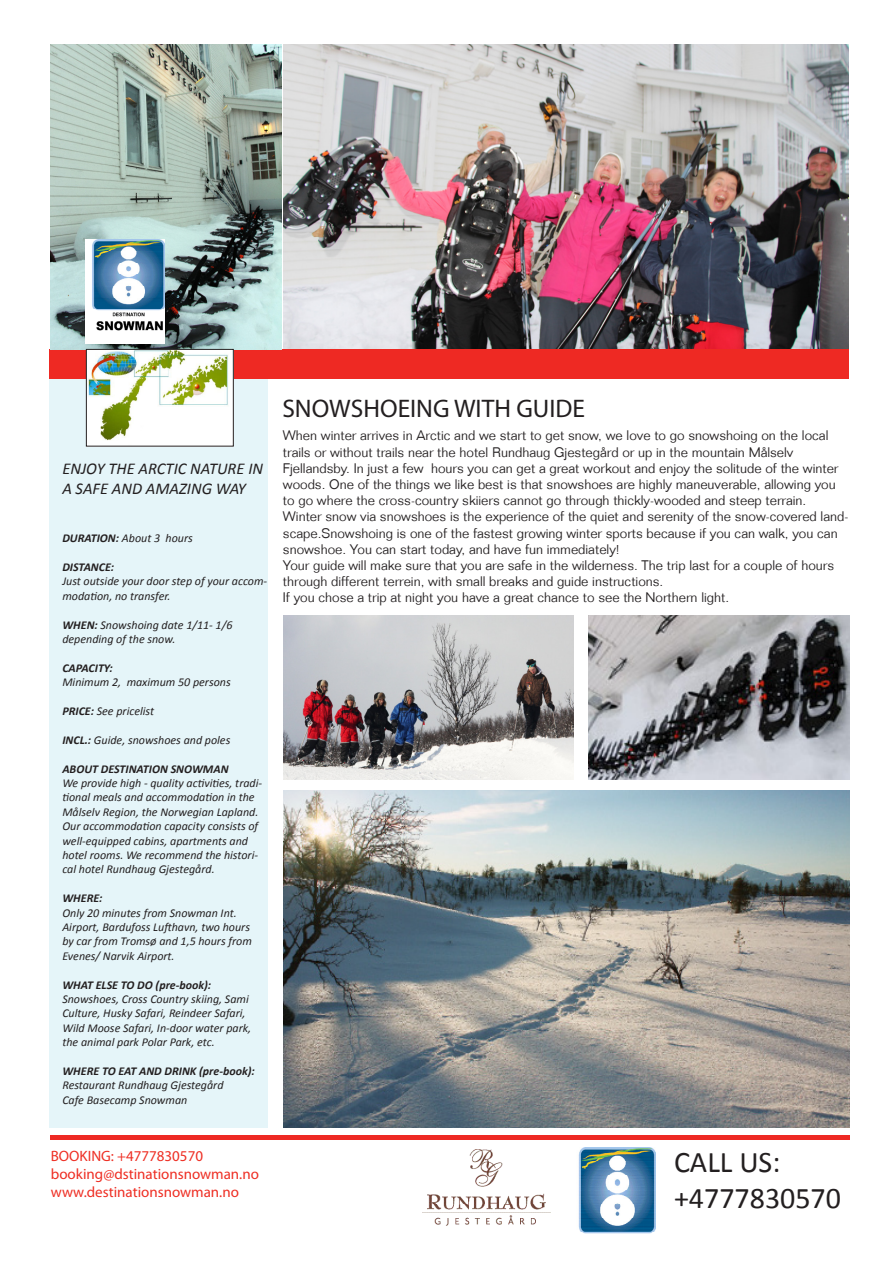
<style>
.page{position:relative;width:893px;height:1263px;background:#fff}
.page>*{position:absolute;margin:0;border:0;box-sizing:border-box;transform-origin:0 0}
.t1{font:30px/36px "Calibri";color:#231f20}
.t2{font:25.5px "Myriad Pro";color:#231f20}
.t3{font:italic 16.5px/19.8px "Calibri";color:#231f20}
.t4{font:15px/18px "Myriad Pro";color:#ee2e23}
.t5{font:300 13.5px/16.2px "Folio Std";color:#231f20}
.t6{font:italic 12px/14.4px "Calibri";color:#231f20}
.t7{font:italic 700 12px "Calibri";color:#231f20}
.s1{font-weight:700}
</style>
<div class="page">
<div style="left:50px;top:354px;width:218px;height:774px;background:#e5f5f9"></div>
<div style="left:50px;top:349px;width:799px;height:29px;background:#ee2923"></div>
<div style="left:50px;top:1135px;width:799px;height:5px;background:#ee2923"></div>
<img style="left:422px;top:1150px;width:129px;height:76px">
<img style="left:578px;top:1147px;width:77px;height:87px">
<img style="left:283px;top:791px;width:567px;height:337px">
<img style="left:51px;top:45px;width:230px;height:304px">
<img style="left:86px;top:240px;width:78px;height:103px">
<img style="left:283px;top:44px;width:565px;height:305px">
<img style="left:588px;top:615px;width:262px;height:164px">
<img style="left:88px;top:351px;width:144px;height:93px">
<div style="left:86px;top:349px;width:148px;height:97px;border:1px solid #231f20"></div>
<img style="left:283px;top:615px;width:290px;height:164px">
<p class="t3" style="left:62px;top:458px;width:202px">ENJOY THE ARCTIC NATURE IN<br>A SAFE AND AMAZING WAY</p>
<p class="t6" style="left:62px;top:530px;width:132px"><span class="s1">DURATION:</span> About 3 hours</p>
<p class="t6" style="left:62px;top:559px;width:206px"><span class="s1">DISTANCE:<br></span>Just outside your door step of your accom&shy;modation, no transfer.</p>
<p class="t6" style="left:62px;top:617px;width:172px"><span class="s1">WHEN:</span> Snowshoing date 1/11- 1/6 depending of the snow.</p>
<p class="t6" style="left:62px;top:660px;width:170px"><span class="s1">CAPACITY:<br></span>Minimum 2, maximum 50 persons</p>
<p class="t6" style="left:62px;top:703px;width:93px"><span class="s1">PRICE:</span> See pricelist</p>
<p class="t6" style="left:62px;top:732px;width:170px"><span class="s1">INCL.:</span> Guide, snowshoes and poles</p>
<p class="t7" style="left:62px;top:761px;width:168px">ABOUT DESTINATION SNOWMAN</p>
<p class="t6" style="left:62px;top:775px;width:201px">We provide high - quality activities, tradi&shy;tional meals and accommodation in the Målselv Region, the Norwegian Lapland.<br>Our accommodation capacity consists of well-equipped cabins, apartments and hotel rooms. We recommend the histori&shy;cal hotel Rundhaug Gjestegård.</p>
<p class="t7" style="left:62px;top:891px;width:42px">WHERE:</p>
<p class="t6" style="left:62px;top:905px;width:191px">Only 20 minutes from Snowman Int.<br>Airport, Bardufoss Lufthavn, two hours by car from Tromsø and 1,5 hours from Evenes/ Narvik Airport.</p>
<p class="t7" style="left:62px;top:977px;width:150px">WHAT ELSE TO DO (pre-book):</p>
<p class="t6" style="left:62px;top:991px;width:190px">Snowshoes, Cross Country skiing, Sami Culture, Husky Safari, Reindeer Safari, Wild Moose Safari, In-door water park, the animal park Polar Park, etc.</p>
<p class="t7" style="left:62px;top:1063px;width:194px">WHERE TO EAT AND DRINK (pre-book):</p>
<p class="t6" style="left:62px;top:1078px;width:163px">Restaurant Rundhaug Gjestegård<br>Cafe Basecamp Snowman</p>
<p class="t2" style="left:282px;top:393px;width:304px">SNOWSHOEING WITH GUIDE</p>
<p class="t5" style="left:283px;top:428px;width:547px">When winter arrives in Arctic and we start to get snow, we love to go snowshoing on the local trails or without trails near the hotel Rundhaug Gjestegård or up in the mountain Målselv</p>
<p class="t5" style="left:283px;top:460px;width:557px">Fjellandsby. In just a few hours you can get a great workout and enjoy the solitude of the winter woods. One of the things we like best is that snowshoes are highly maneuverable, allowing you to go where the cross-country skiiers cannot go through thickly-wooded and steep terrain.</p>
<p class="t5" style="left:283px;top:509px;width:567px">Winter snow via snowshoes is the experience of the quiet and serenity of the snow-covered land&shy;scape.Snowshoing is one of the fastest growing winter sports because if you can walk, you can</p>
<p class="t5" style="left:283px;top:541px;width:338px">snowshoe. You can start today, and have fun immediately!</p>
<p class="t5" style="left:283px;top:557px;width:553px">Your guide will make sure that you are safe in the wilderness. The trip last for a couple of hours through different terrein, with small breaks and guide instructions.</p>
<p class="t5" style="left:283px;top:590px;width:448px">If you chose a trip at night you have a great chance to see the Northern light.</p>
<p class="t4" style="left:51px;top:1146px;width:210px">BOOKING: +4777830570 booking@dstinationsnowman.no www.destinationsnowman.no</p>
<p class="t1" style="left:674px;top:1144px;width:169px">CALL US: +4777830570</p>
</div>
